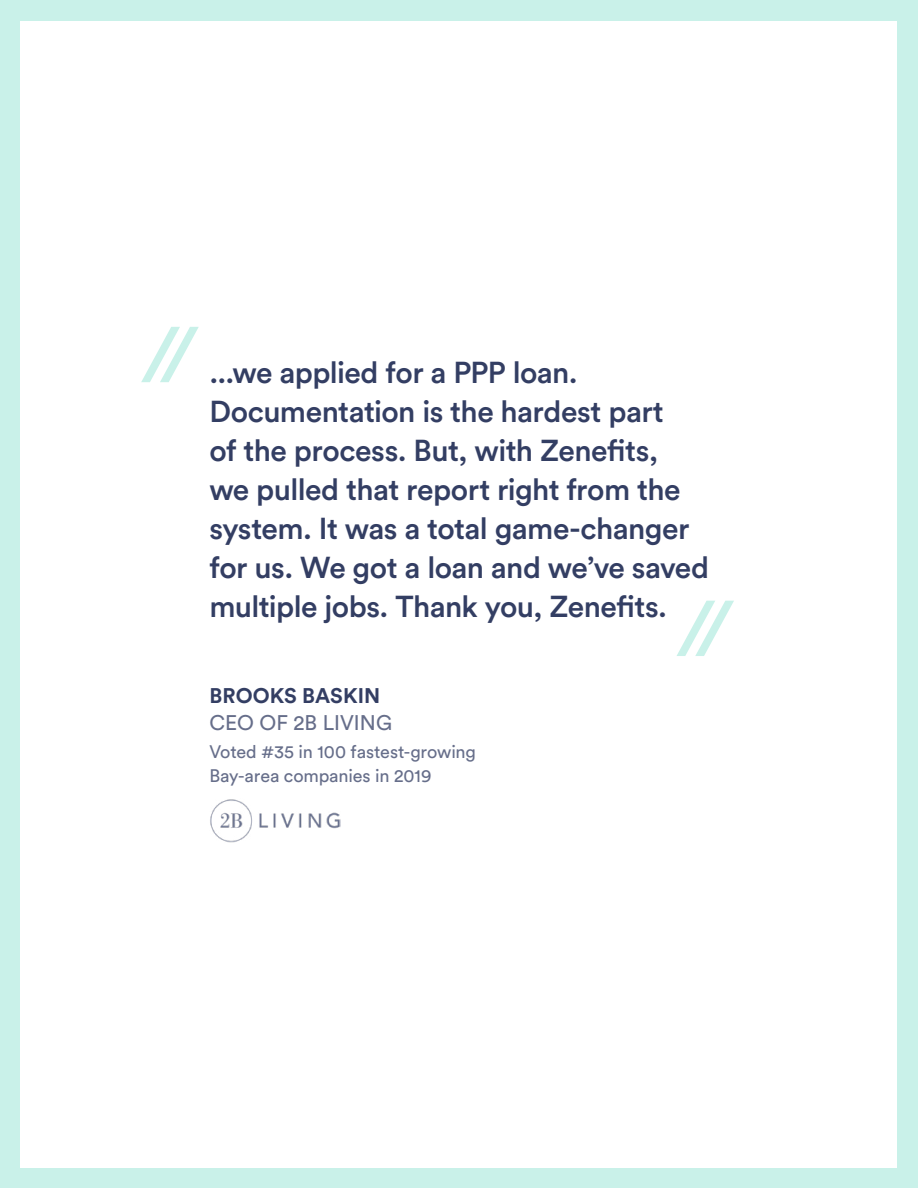
<style>
.page{position:relative;width:918px;height:1188px;background:#c9f1e9}
.page>*{position:absolute;margin:0;border:0;box-sizing:border-box;transform-origin:0 0}
.t1{font:500 30px/39px "Circular Std";letter-spacing:-.02em;color:#333e63}
.t2{font:21px "Circular Std";letter-spacing:.005em;color:#666e8a}
.t3{font:700 21px "Circular Std";letter-spacing:.005em;color:#333e63}
.t4{font:18px/24px "Circular Std";letter-spacing:-.005em;color:#666e8a}
</style>
<div class="page">
<div style="left:21px;top:21px;width:876px;height:1146px;background:#fff"></div>
<svg style="left:141px;top:327px;width:58px;height:55px"></svg>
<svg style="left:677px;top:601px;width:57px;height:55px"></svg>
<img style="left:210px;top:799px;width:130px;height:44px">
<p class="t1" style="left:209px;top:352px;width:501px">...we applied for a PPP loan.<br>Documentation is the hardest part<br>of the process. But, with Zenefits,<br>we pulled that report right from the system. It was a total game-changer for us. We got a loan and we’ve saved multiple jobs. Thank you, Zenefits.</p>
<p class="t3" style="left:209px;top:682px;width:172px">BROOKS BASKIN</p>
<p class="t2" style="left:209px;top:709px;width:184px">CEO OF 2B LIVING</p>
<p class="t4" style="left:209px;top:739px;width:268px">Voted #35 in 100 fastest-growing<br>Bay-area companies in 2019</p>
</div>
